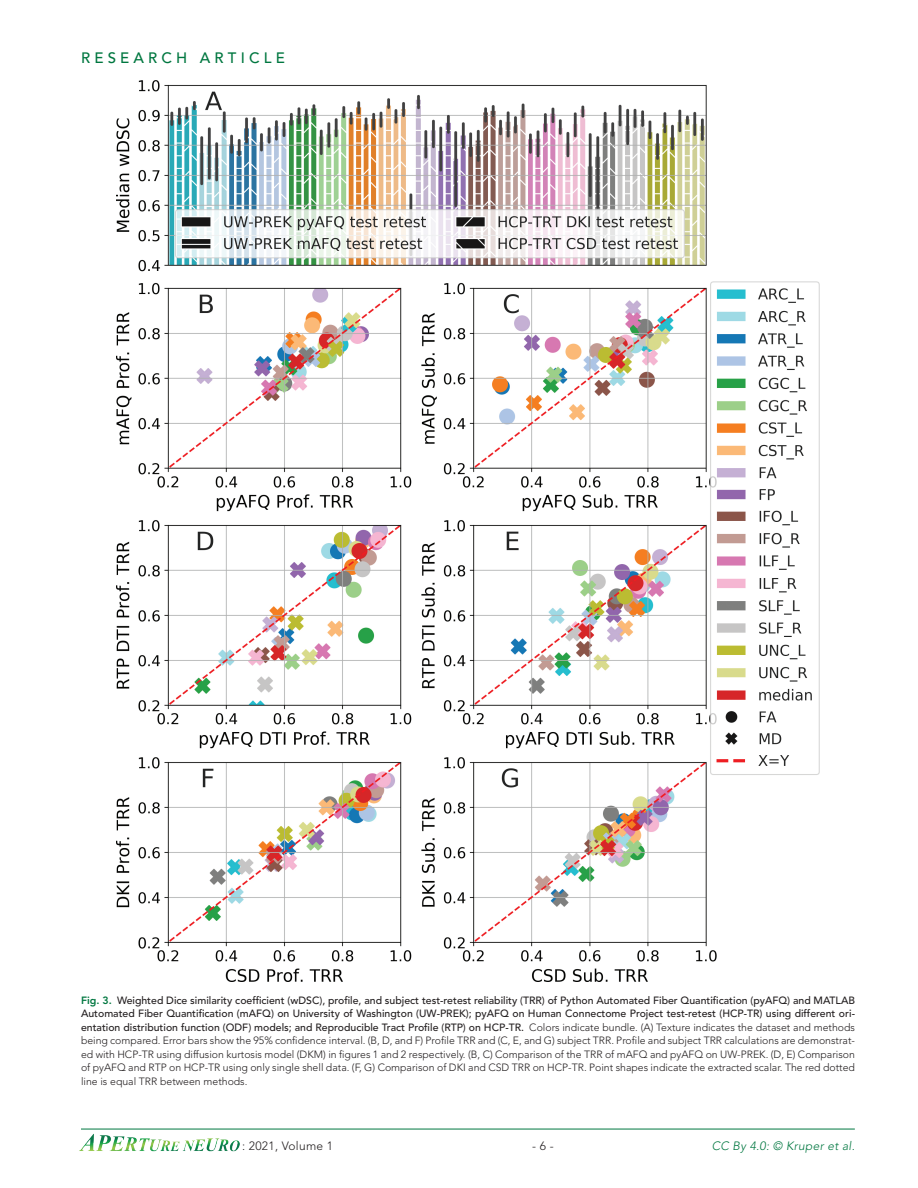
<style>
.page{position:relative;width:918px;height:1188px;background:#fff}
.page>*{position:absolute;margin:0;border:0;box-sizing:border-box;transform-origin:0 0}
.t1{font:500 15px "Avenir LT Std";color:#007740}
.t2{font:italic 300 12px "Avenir LT Std";letter-spacing:.025em;color:#007740}
.t3{font:300 12px "Avenir LT Std";letter-spacing:.025em;color:#231f20}
.FC{font:300 10.5px/13.5px "Avenir LT Std";color:#231f20;text-align:justify}
.s1{font-weight:800;color:#007740}
.s2{font-weight:500}
</style>
<div class="page">
<hr style="left:81px;top:1129px;width:774px;height:1px;background:#007740">
<img style="left:79px;top:1133px;width:161px;height:19px">
<img style="left:116px;top:81px;width:704px;height:900px">
<h1 class="t1" style="left:81px;top:49px;width:205px">R E S E A R C H A R T I C L E</h1>
<p class="FC" style="left:81px;top:994px;width:776px"><span class="s1">Fig. 3.</span> <span class="s2">Weighted Dice similarity coefficient (wDSC), profile, and subject test-retest reliability (TRR) of Python Automated Fiber Quantification (pyAFQ) and MATLAB Automated Fiber Quantification (mAFQ) on University of Washington (UW-PREK); pyAFQ on Human Connectome Project test-retest (HCP-TR) using different ori&shy;entation distribution function (ODF) models; and Reproducible Tract Profile (RTP) on HCP-TR.</span> Colors indicate bundle. (A) Texture indicates the dataset and methods being compared. Error bars show the 95% confidence interval. (B, D, and F) Profile TRR and (C, E, and G) subject TRR. Profile and subject TRR calculations are demonstrat&shy;ed with HCP-TR using diffusion kurtosis model (DKM) in figures 1 and 2 respectively. (B, C) Comparison of the TRR of mAFQ and pyAFQ on UW-PREK. (D, E) Comparison of pyAFQ and RTP on HCP-TR using only single shell data. (F, G) Comparison of DKI and CSD TRR on HCP-TR. Point shapes indicate the extracted scalar. The red dotted line is equal TRR between methods.</p>
<p class="t3" style="left:242px;top:1139px;width:93px">: 2021, Volume 1</p>
<p class="t3" style="left:532px;top:1139px;width:23px">- 6 -</p>
<p class="t2" style="left:712px;top:1139px;width:145px">CC By 4.0: © Kruper et al.</p>
</div>
